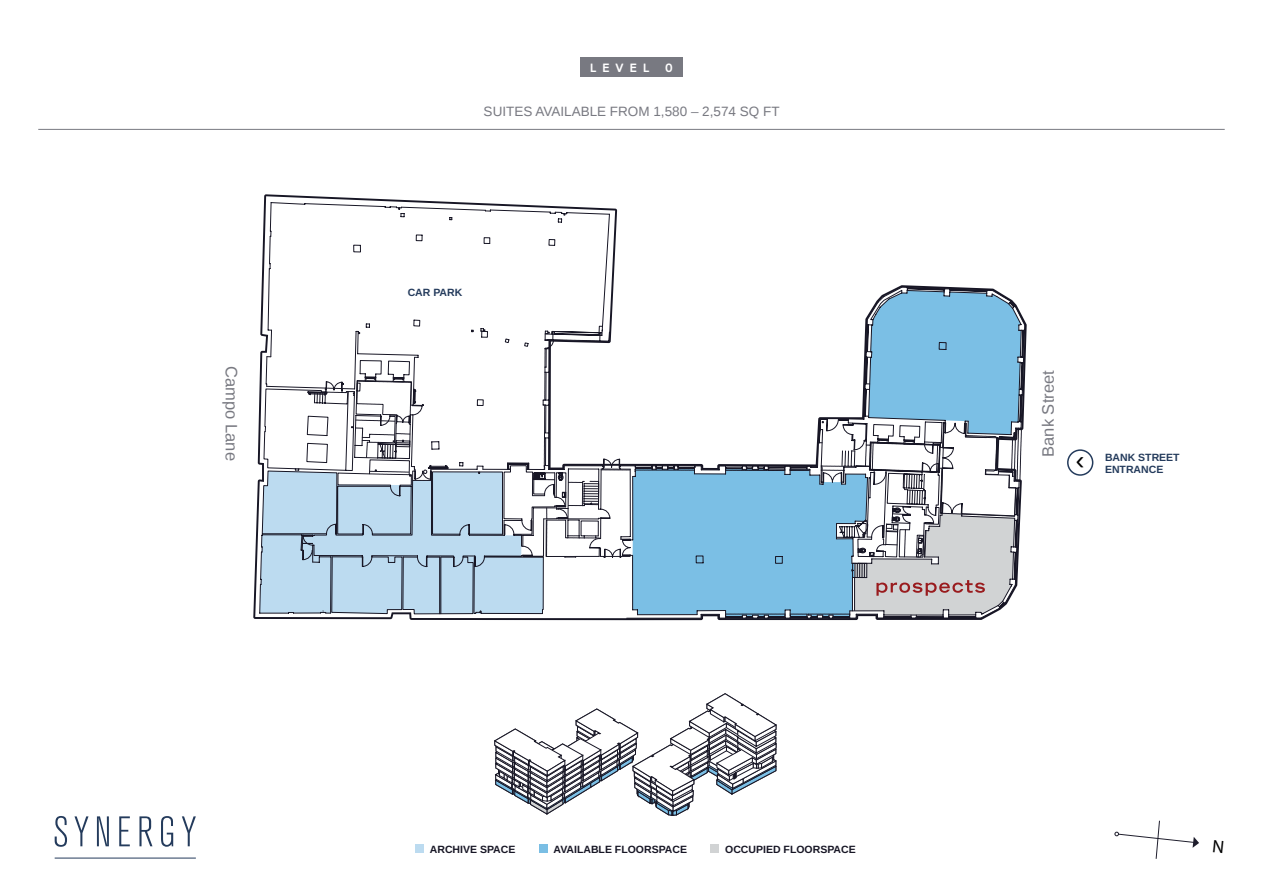
<style>
.page{position:relative;width:1263px;height:893px;background:#fff}
.page>*{position:absolute;margin:0;border:0;box-sizing:border-box;transform-origin:0 0}
.t1{font:16.5px "Liberation Sans";color:#787981}
.t2{font:13.5px "Liberation Sans";color:#787981}
.t3{font:700 12px "High Tide";letter-spacing:.495em;color:#fff}
.t4{font:700 10.5px "Liberation Sans";color:#171625}
.t5{font:700 10.5px/12px "Liberation Sans";color:#243b5c}
</style>
<div class="page">
<div style="left:580px;top:57px;width:103px;height:20px;background:#787981"></div>
<svg style="left:1114px;top:820px;width:85px;height:39px"></svg>
<svg style="left:494px;top:693px;width:282px;height:123px"></svg>
<svg style="left:253px;top:194px;width:774px;height:426px"></svg>
<div style="left:1067px;top:449px;width:26px;height:27px;border:2px solid #243b5c;border-radius:50%"></div>
<div style="left:415px;top:845px;width:9px;height:8px;background:#bcdbf0"></div>
<div style="left:539px;top:845px;width:8px;height:8px;background:#7abee4"></div>
<div style="left:710px;top:845px;width:9px;height:8px;background:#d1d3d4"></div>
<hr style="left:38px;top:129px;width:1187px;height:1px;background:#787981">
<svg style="left:55px;top:816px;width:12px;height:31px"></svg>
<svg style="left:74px;top:816px;width:15px;height:30px"></svg>
<svg style="left:97px;top:816px;width:12px;height:30px"></svg>
<svg style="left:119px;top:816px;width:11px;height:30px"></svg>
<svg style="left:139px;top:816px;width:13px;height:30px"></svg>
<svg style="left:161px;top:816px;width:12px;height:31px"></svg>
<svg style="left:182px;top:816px;width:14px;height:30px"></svg>
<hr style="left:55px;top:858px;width:141px;height:1px;background:#243b5c">
<p class="t3" style="left:590px;top:60px;width:61px">LEVEL</p>
<p class="t3" style="left:665px;top:60px;width:9px">0</p>
<p class="t2" style="left:484px;top:104px;width:297px">SUITES AVAILABLE FROM 1,580 – 2,574 SQ FT</p>
<p class="t5" style="left:408px;top:286px;width:56px">CAR PARK</p>
<h1 class="t1" style="left:241px;top:366px;width:96px;rotate:90deg">Campo Lane</h1>
<h1 class="t1" style="left:1039px;top:457px;width:88px;rotate:-90deg">Bank Street</h1>
<p class="t5" style="left:1105px;top:451px;width:76px">BANK STREET<br>ENTRANCE</p>
<p class="t4" style="left:430px;top:844px;width:87px">ARCHIVE SPACE</p>
<p class="t4" style="left:553px;top:844px;width:135px">AVAILABLE FLOORSPACE</p>
<p class="t4" style="left:725px;top:844px;width:132px">OCCUPIED FLOORSPACE</p>
</div>
